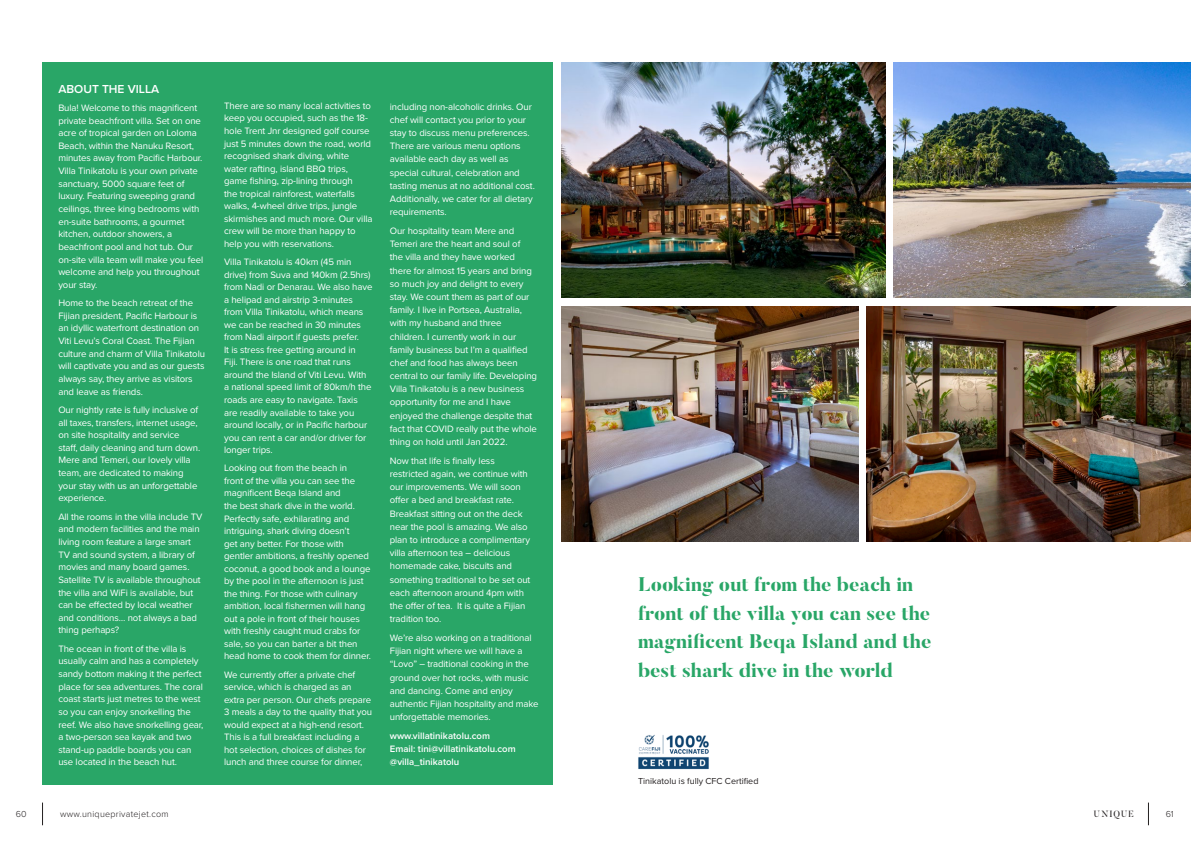
<style>
.page{position:relative;width:1191px;height:842px;background:#fff}
.page>*{position:absolute;margin:0;border:0;box-sizing:border-box;transform-origin:0 0}
.t1{font:800 19.6px/28.5px "Butler Stencil";color:#29a667}
.t2{font:600 12px "Proxima Nova";color:#fff}
.t3{font:9.6px/12.5px "Proxima Nova";letter-spacing:-.01em;color:#fff}
.t4{font:600 9.6px "Proxima Nova";color:#fff}
.t5{font:9px "Proxima Nova";color:#231f20}
.t6{font:300 9px "Proxima Nova";letter-spacing:.03em;color:#231f20}
.t7{font:9px "Butler";letter-spacing:.1em;color:#231f20}
</style>
<div class="page">
<svg style="left:42px;top:802px;width:1px;height:23px"></svg>
<svg style="left:1148px;top:802px;width:1px;height:23px"></svg>
<div style="left:43px;top:62px;width:510px;height:723px;background:#29a667"></div>
<img style="left:561px;top:62px;width:324px;height:236px">
<img style="left:561px;top:306px;width:297px;height:236px">
<img style="left:893px;top:62px;width:298px;height:236px">
<img style="left:866px;top:306px;width:325px;height:236px">
<img style="left:638px;top:734px;width:71px;height:36px">
<p class="t2" style="left:58px;top:80px;width:102px">ABOUT THE VILLA</p>
<p class="t3" style="left:58px;top:101px;width:146px">Bula! Welcome to this magnificent private beachfront villa. Set on one acre of tropical garden on Loloma<br>Beach, within the Nanuku Resort, minutes away from Pacific Harbour.<br>Villa Tinikatolu is your own private sanctuary, 5000 square feet of luxury. Featuring sweeping grand ceilings, three king bedrooms with en-suite bathrooms, a gourmet kitchen, outdoor showers, a beachfront pool and hot tub. Our on-site villa team will make you feel welcome and help you throughout your stay.</p>
<p class="t3" style="left:58px;top:296px;width:148px">Home to the beach retreat of the Fijian president, Pacific Harbour is an idyllic waterfront destination on Viti Levu’s Coral Coast. The Fijian culture and charm of Villa Tinikatolu will captivate you and as our guests always say, they arrive as visitors and leave as friends.</p>
<p class="t3" style="left:58px;top:403px;width:143px">Our nightly rate is fully inclusive of all taxes, transfers, internet usage, on site hospitality and service staff, daily cleaning and turn down.<br>Mere and Temeri, our lovely villa team, are dedicated to making your stay with us an unforgettable experience.</p>
<p class="t3" style="left:58px;top:510px;width:145px">All the rooms in the villa include TV and modern facilities and the main living room feature a large smart<br>TV and sound system, a library of movies and many board games.<br>Satellite TV is available throughout the villa and WiFi is available, but can be effected by local weather and conditions… not always a bad thing perhaps?</p>
<p class="t3" style="left:58px;top:642px;width:147px">The ocean in front of the villa is usually calm and has a completely sandy bottom making it the perfect place for sea adventures. The coral coast starts just metres to the west so you can enjoy snorkelling the reef. We also have snorkelling gear, a two-person sea kayak and two stand-up paddle boards you can use located in the beach hut.</p>
<p class="t3" style="left:224px;top:99px;width:150px">There are so many local activities to keep you occupied, such as the 18- hole Trent Jnr designed golf course just 5 minutes down the road, world recognised shark diving, white water rafting, island BBQ trips, game fishing, zip-lining through<br>the tropical rainforest, waterfalls walks, 4-wheel drive trips, jungle skirmishes and much more. Our villa crew will be more than happy to help you with reservations.</p>
<p class="t3" style="left:224px;top:255px;width:150px">Villa Tinikatolu is 40km (45 min drive) from Suva and 140km (2.5hrs) from Nadi or Denarau. We also have a helipad and airstrip 3-minutes from Villa Tinikatolu, which means we can be reached in 30 minutes from Nadi airport if guests prefer.<br>It is stress free getting around in<br>Fiji. There is one road that runs around the Island of Viti Levu. With a national speed limit of 80km/h the roads are easy to navigate. Taxis are readily available to take you around locally, or in Pacific harbour you can rent a car and/or driver for longer trips.</p>
<p class="t3" style="left:224px;top:461px;width:148px">Looking out from the beach in<br>front of the villa you can see the magnificent Beqa Island and<br>the best shark dive in the world.<br>Perfectly safe, exhilarating and intriguing, shark diving doesn’t<br>get any better. For those with gentler ambitions, a freshly opened coconut, a good book and a lounge by the pool in the afternoon is just the thing. For those with culinary ambition, local fishermen will hang out a pole in front of their houses with freshly caught mud crabs for sale, so you can barter a bit then head home to cook them for dinner.</p>
<p class="t3" style="left:224px;top:668px;width:149px">We currently offer a private chef service, which is charged as an extra per person. Our chefs prepare 3 meals a day to the quality that you would expect at a high-end resort.<br>This is a full breakfast including a hot selection, choices of dishes for lunch and three course for dinner,</p>
<p class="t3" style="left:390px;top:99px;width:146px;line-height:13.2px">including non-alcoholic drinks. Our chef will contact you prior to your stay to discuss menu preferences.<br>There are various menu options available each day as well as special cultural, celebration and tasting menus at no additional cost.<br>Additionally, we cater for all dietary requirements.</p>
<p class="t3" style="left:390px;top:224px;width:149px;line-height:13.2px">Our hospitality team Mere and<br>Temeri are the heart and soul of<br>the villa and they have worked there for almost 15 years and bring so much joy and delight to every stay. We count them as part of our family. I live in Portsea, Australia, with my husband and three children. I currently work in our family business but I’m a qualified chef and food has always been central to our family life. Developing<br>Villa Tinikatolu is a new business opportunity for me and I have enjoyed the challenge despite that fact that COVID really put the whole thing on hold until Jan 2022.</p>
<p class="t3" style="left:390px;top:454px;width:142px;line-height:13.2px">Now that life is finally less restricted again, we continue with our improvements. We will soon offer a bed and breakfast rate.<br>Breakfast sitting out on the deck near the pool is amazing. We also plan to introduce a complimentary villa afternoon tea – delicious homemade cake, biscuits and something traditional to be set out each afternoon around 4pm with the offer of tea. It is quite a Fijian tradition too.</p>
<p class="t3" style="left:390px;top:631px;width:150px;line-height:13.2px">We’re also working on a traditional<br>Fijian night where we will have a “Lovo” – traditional cooking in the ground over hot rocks, with music and dancing. Come and enjoy authentic Fijian hospitality and make unforgettable memories.</p>
<p class="t4" style="left:390px;top:729px;width:102px">www.villatinikatolu.com</p>
<p class="t4" style="left:390px;top:742px;width:127px">Email: tini@villatinikatolu.com</p>
<p class="t4" style="left:390px;top:755px;width:71px">@villa_tinikatolu</p>
<p class="t1" style="left:638px;top:571px;width:295px">Looking out from the beach in front of the villa you can see the magnificent Beqa Island and the best shark dive in the world</p>
<p class="t5" style="left:638px;top:775px;width:122px">Tinikatolu is fully CFC Certified</p>
<p class="t6" style="left:16px;top:807px;width:12px">60</p>
<p class="t6" style="left:60px;top:807px;width:110px">www.uniqueprivatejet.com</p>
<p class="t7" style="left:1094px;top:808px;width:41px">UNIQUE</p>
<p class="t6" style="left:1165px;top:807px;width:10px">61</p>
</div>
